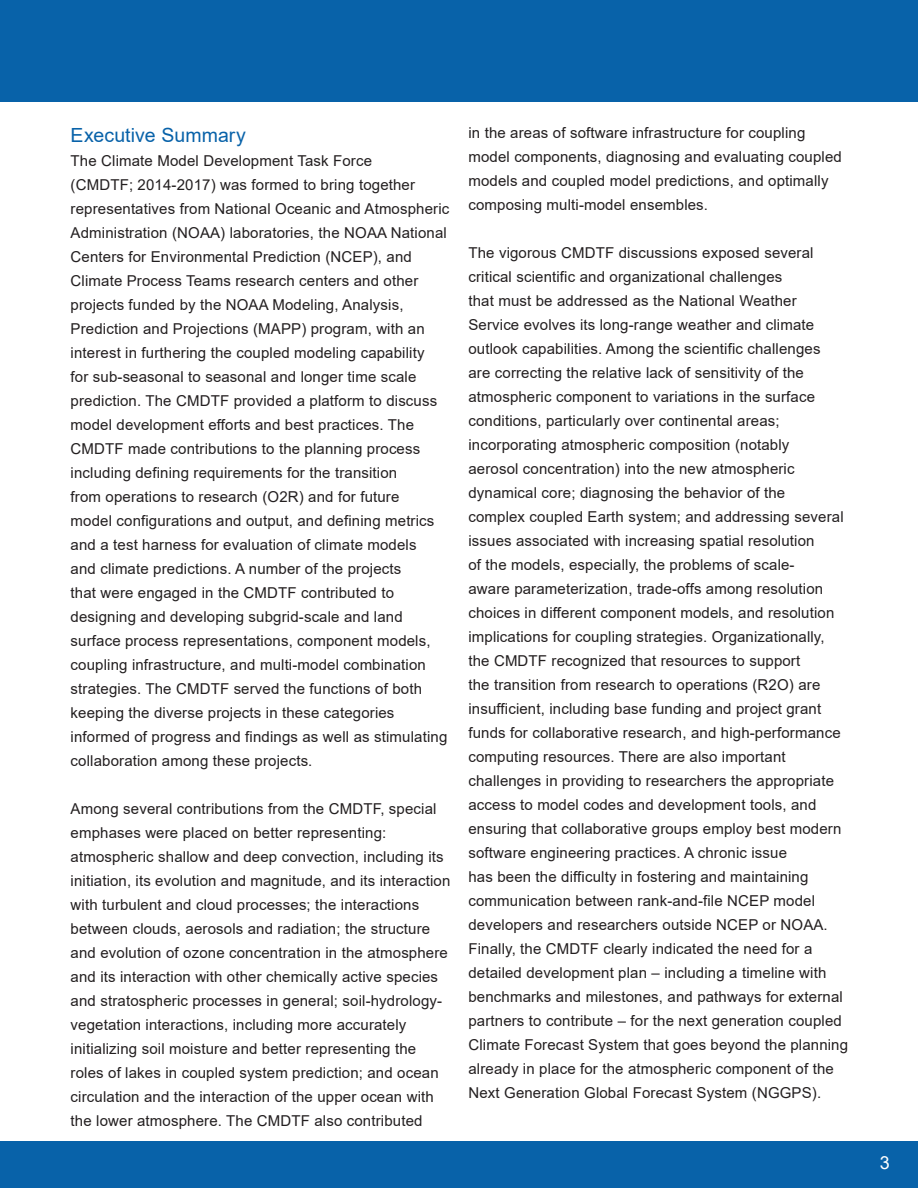
<style>
.page{position:relative;width:918px;height:1188px;background:#fff}
.page>*{position:absolute;margin:0;border:0;box-sizing:border-box;transform-origin:0 0}
.t1{font:19.5px "Arial";letter-spacing:.005em;color:#0862a9}
.t2{font:18px "Arial";color:#fff}
.t3{font:15px/24px "Arial";letter-spacing:.01em;color:#231f20}
</style>
<div class="page">
<div style="left:0;top:1142px;width:918px;height:46px;background:#0862a9"></div>
<div style="left:0;top:0;width:918px;height:102px;background:#0862a9"></div>
<p class="t1" style="left:71px;top:121px;width:177px">Executive Summary</p>
<p class="t3" style="left:71px;top:148px;width:380px">The Climate Model Development Task Force<br>(CMDTF; 2014-2017) was formed to bring together representatives from National Oceanic and Atmospheric Administration (NOAA) laboratories, the NOAA National Centers for Environmental Prediction (NCEP), and Climate Process Teams research centers and other projects funded by the NOAA Modeling, Analysis, Prediction and Projections (MAPP) program, with an interest in furthering the coupled modeling capability<br>for sub-seasonal to seasonal and longer time scale prediction. The CMDTF provided a platform to discuss model development efforts and best practices. The CMDTF made contributions to the planning process including defining requirements for the transition<br>from operations to research (O2R) and for future<br>model configurations and output, and defining metrics and a test harness for evaluation of climate models<br>and climate predictions. A number of the projects<br>that were engaged in the CMDTF contributed to designing and developing subgrid-scale and land surface process representations, component models, coupling infrastructure, and multi-model combination strategies. The CMDTF served the functions of both keeping the diverse projects in these categories informed of progress and findings as well as stimulating collaboration among these projects.</p>
<p class="t3" style="left:71px;top:796px;width:381px">Among several contributions from the CMDTF, special emphases were placed on better representing: atmospheric shallow and deep convection, including its initiation, its evolution and magnitude, and its interaction with turbulent and cloud processes; the interactions between clouds, aerosols and radiation; the structure and evolution of ozone concentration in the atmosphere and its interaction with other chemically active species and stratospheric processes in general; soil-hydrology&shy;vegetation interactions, including more accurately initializing soil moisture and better representing the roles of lakes in coupled system prediction; and ocean circulation and the interaction of the upper ocean with the lower atmosphere. The CMDTF also contributed</p>
<p class="t3" style="left:468px;top:121px;width:375px">in the areas of software infrastructure for coupling model components, diagnosing and evaluating coupled models and coupled model predictions, and optimally composing multi-model ensembles.</p>
<p class="t3" style="left:468px;top:241px;width:381px">The vigorous CMDTF discussions exposed several critical scientific and organizational challenges<br>that must be addressed as the National Weather Service evolves its long-range weather and climate outlook capabilities. Among the scientific challenges<br>are correcting the relative lack of sensitivity of the atmospheric component to variations in the surface conditions, particularly over continental areas; incorporating atmospheric composition (notably<br>aerosol concentration) into the new atmospheric dynamical core; diagnosing the behavior of the<br>complex coupled Earth system; and addressing several issues associated with increasing spatial resolution<br>of the models, especially, the problems of scale-<br>aware parameterization, trade-offs among resolution choices in different component models, and resolution implications for coupling strategies. Organizationally, the CMDTF recognized that resources to support<br>the transition from research to operations (R2O) are insufficient, including base funding and project grant funds for collaborative research, and high-performance computing resources. There are also important challenges in providing to researchers the appropriate access to model codes and development tools, and ensuring that collaborative groups employ best modern software engineering practices. A chronic issue<br>has been the difficulty in fostering and maintaining communication between rank-and-file NCEP model developers and researchers outside NCEP or NOAA.<br>Finally, the CMDTF clearly indicated the need for a detailed development plan – including a timeline with benchmarks and milestones, and pathways for external partners to contribute – for the next generation coupled Climate Forecast System that goes beyond the planning already in place for the atmospheric component of the Next Generation Global Forecast System (NGGPS).</p>
<p class="t2" style="left:880px;top:1150px;width:12px">3</p>
</div>
